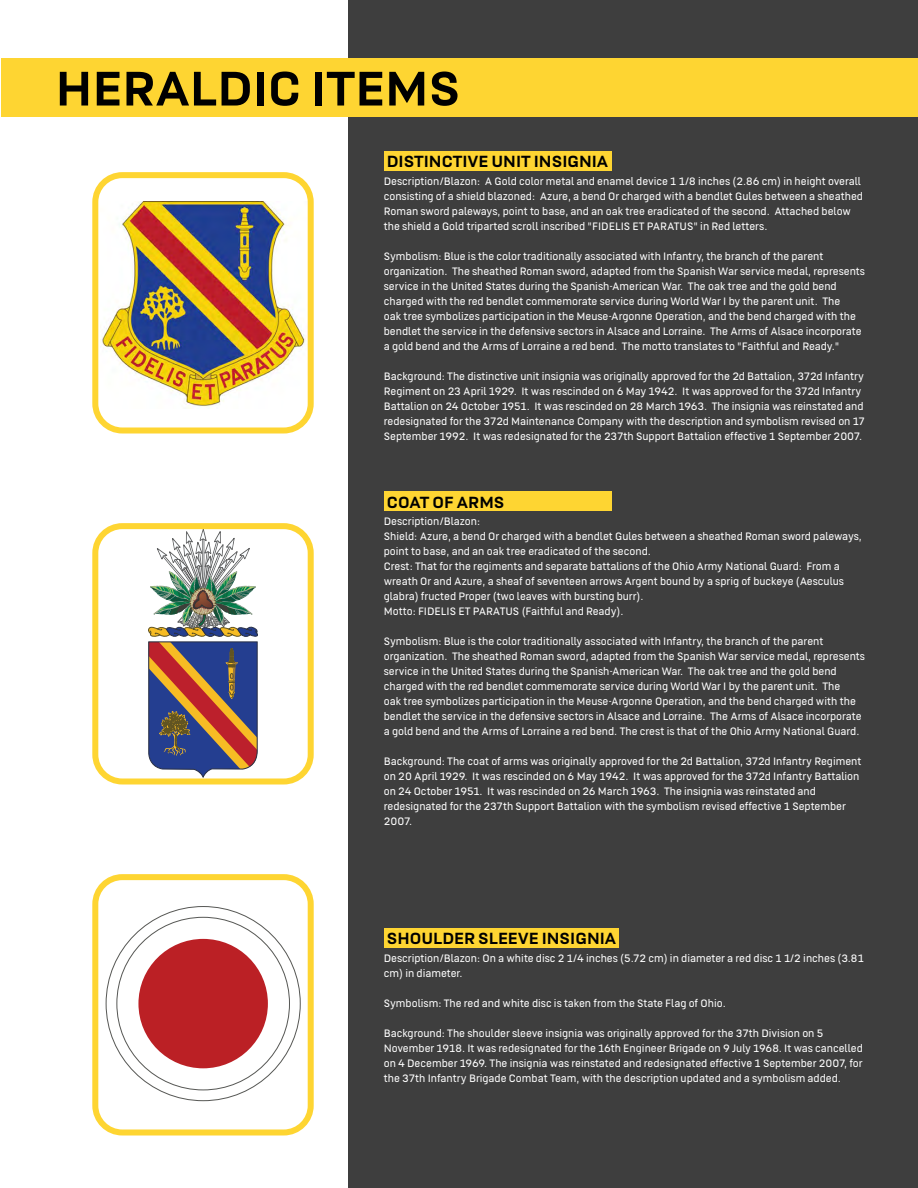
<style>
.page{position:relative;width:918px;height:1188px;background:#fff}
.page>*{position:absolute;margin:0;border:0;box-sizing:border-box;transform-origin:0 0}
.t1{font:700 54px "US Army";color:#000}
.t2{font:700 18px "US Army";color:#000}
.t3{font:300 12px/15px "US Army";color:#fff}
</style>
<div class="page">
<div style="left:349px;top:0;width:569px;height:1188px;background:#3e3e3e"></div>
<div style="left:2px;top:58px;width:916px;height:59px;background:#fed532"></div>
<img style="left:100px;top:202px;width:206px;height:206px">
<div style="left:92px;top:172px;width:222px;height:262px;border:6px solid #fed532;border-radius:27px"></div>
<svg style="left:148px;top:530px;width:110px;height:248px"></svg>
<div style="left:92px;top:523px;width:222px;height:262px;border:6px solid #fed532;border-radius:27px"></div>
<svg style="left:105px;top:906px;width:196px;height:196px"></svg>
<div style="left:138px;top:939px;width:130px;height:129px;background:#bb2025;border-radius:50%"></div>
<div style="left:92px;top:874px;width:222px;height:262px;border:6px solid #fed532;border-radius:27px"></div>
<div style="left:385px;top:151px;width:227px;height:19px;background:#fed532"></div>
<div style="left:385px;top:491px;width:227px;height:20px;background:#fed532"></div>
<div style="left:385px;top:928px;width:234px;height:19px;background:#fed532"></div>
<p class="t1" style="left:56px;top:59px;width:406px">HERALDIC ITEMS</p>
<p class="t2" style="left:387px;top:152px;width:223px">DISTINCTIVE UNIT INSIGNIA</p>
<p class="t3" style="left:384px;top:174px;width:481px">Description/Blazon: A Gold color metal and enamel device 1 1/8 inches (2.86 cm) in height overall consisting of a shield blazoned: Azure, a bend Or charged with a bendlet Gules between a sheathed Roman sword paleways, point to base, and an oak tree eradicated of the second. Attached below the shield a Gold triparted scroll inscribed "FIDELIS ET PARATUS" in Red letters.</p>
<p class="t3" style="left:384px;top:249px;width:483px">Symbolism: Blue is the color traditionally associated with Infantry, the branch of the parent organization. The sheathed Roman sword, adapted from the Spanish War service medal, represents service in the United States during the Spanish-American War. The oak tree and the gold bend charged with the red bendlet commemorate service during World War I by the parent unit. The<br>oak tree symbolizes participation in the Meuse-Argonne Operation, and the bend charged with the bendlet the service in the defensive sectors in Alsace and Lorraine. The Arms of Alsace incorporate a gold bend and the Arms of Lorraine a red bend. The motto translates to "Faithful and Ready."</p>
<p class="t3" style="left:384px;top:369px;width:483px">Background: The distinctive unit insignia was originally approved for the 2d Battalion, 372d Infantry Regiment on 23 April 1929. It was rescinded on 6 May 1942. It was approved for the 372d Infantry Battalion on 24 October 1951. It was rescinded on 28 March 1963. The insignia was reinstated and redesignated for the 372d Maintenance Company with the description and symbolism revised on 17<br>September 1992. It was redesignated for the 237th Support Battalion effective 1 September 2007.</p>
<p class="t2" style="left:387px;top:492px;width:119px">COAT OF ARMS</p>
<p class="t3" style="left:384px;top:514px;width:98px">Description/Blazon:</p>
<p class="t3" style="left:384px;top:529px;width:480px">Shield: Azure, a bend Or charged with a bendlet Gules between a sheathed Roman sword paleways, point to base, and an oak tree eradicated of the second.</p>
<p class="t3" style="left:384px;top:559px;width:462px">Crest: That for the regiments and separate battalions of the Ohio Army National Guard: From a wreath Or and Azure, a sheaf of seventeen arrows Argent bound by a sprig of buckeye (Aesculus glabra) fructed Proper (two leaves with bursting burr).</p>
<p class="t3" style="left:384px;top:604px;width:241px">Motto: FIDELIS ET PARATUS (Faithful and Ready).</p>
<p class="t3" style="left:384px;top:634px;width:483px">Symbolism: Blue is the color traditionally associated with Infantry, the branch of the parent organization. The sheathed Roman sword, adapted from the Spanish War service medal, represents service in the United States during the Spanish-American War. The oak tree and the gold bend charged with the red bendlet commemorate service during World War I by the parent unit. The<br>oak tree symbolizes participation in the Meuse-Argonne Operation, and the bend charged with the bendlet the service in the defensive sectors in Alsace and Lorraine. The Arms of Alsace incorporate a gold bend and the Arms of Lorraine a red bend. The crest is that of the Ohio Army National Guard.</p>
<p class="t3" style="left:384px;top:754px;width:479px">Background: The coat of arms was originally approved for the 2d Battalion, 372d Infantry Regiment on 20 April 1929. It was rescinded on 6 May 1942. It was approved for the 372d Infantry Battalion on 24 October 1951. It was rescinded on 26 March 1963. The insignia was reinstated and redesignated for the 237th Support Battalion with the symbolism revised effective 1 September 2007.</p>
<p class="t2" style="left:387px;top:929px;width:231px">SHOULDER SLEEVE INSIGNIA</p>
<p class="t3" style="left:384px;top:951px;width:482px">Description/Blazon: On a white disc 2 1/4 inches (5.72 cm) in diameter a red disc 1 1/2 inches (3.81 cm) in diameter.</p>
<p class="t3" style="left:384px;top:996px;width:344px">Symbolism: The red and white disc is taken from the State Flag of Ohio.</p>
<p class="t3" style="left:384px;top:1026px;width:481px">Background: The shoulder sleeve insignia was originally approved for the 37th Division on 5<br>November 1918. It was redesignated for the 16th Engineer Brigade on 9 July 1968. It was cancelled on 4 December 1969. The insignia was reinstated and redesignated effective 1 September 2007, for the 37th Infantry Brigade Combat Team, with the description updated and a symbolism added.</p>
</div>
